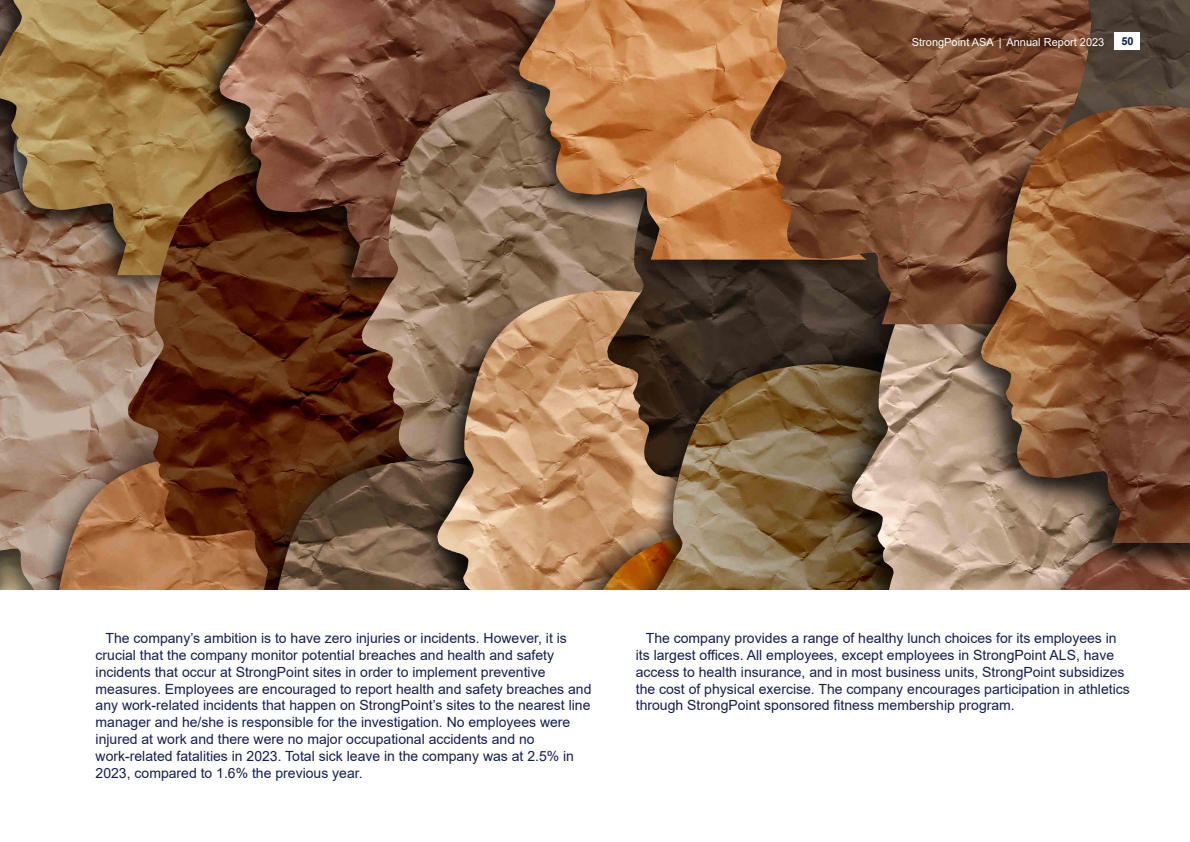
<style>
.page{position:relative;width:1190px;height:842px;background:#fff}
.page>*{position:absolute;margin:0;border:0;box-sizing:border-box;transform-origin:0 0}
.t1{font:14px/16.8px "Arial";color:#141e50}
.t2{font:11px "Arial";color:#fff}
.t3{font:700 11px "Arial";color:#141e50}
</style>
<div class="page">
<img style="left:0;top:0;width:1190px;height:590px">
<div style="left:1115px;top:33px;width:25px;height:17px;background:#fff"></div>
<p class="t2" style="left:912px;top:34px;width:194px">StrongPoint ASA | Annual Report 2023</p>
<p class="t3" style="left:1121px;top:34px;width:14px">50</p>
<p class="t1" style="left:96px;top:630px;width:497px;text-indent:10px">The company’s ambition is to have zero injuries or incidents. However, it is crucial that the company monitor potential breaches and health and safety incidents that occur at StrongPoint sites in order to implement preventive measures. Employees are encouraged to report health and safety breaches and any work-related incidents that happen on StrongPoint’s sites to the nearest line manager and he/she is responsible for the investigation. No employees were injured at work and there were no major occupational accidents and no work-related fatalities in 2023. Total sick leave in the company was at 2.5% in 2023, compared to 1.6% the previous year.</p>
<p class="t1" style="left:636px;top:630px;width:495px;text-indent:10px">The company provides a range of healthy lunch choices for its employees in its largest offices. All employees, except employees in StrongPoint ALS, have access to health insurance, and in most business units, StrongPoint subsidizes the cost of physical exercise. The company encourages participation in athletics through StrongPoint sponsored fitness membership program.</p>
</div>
